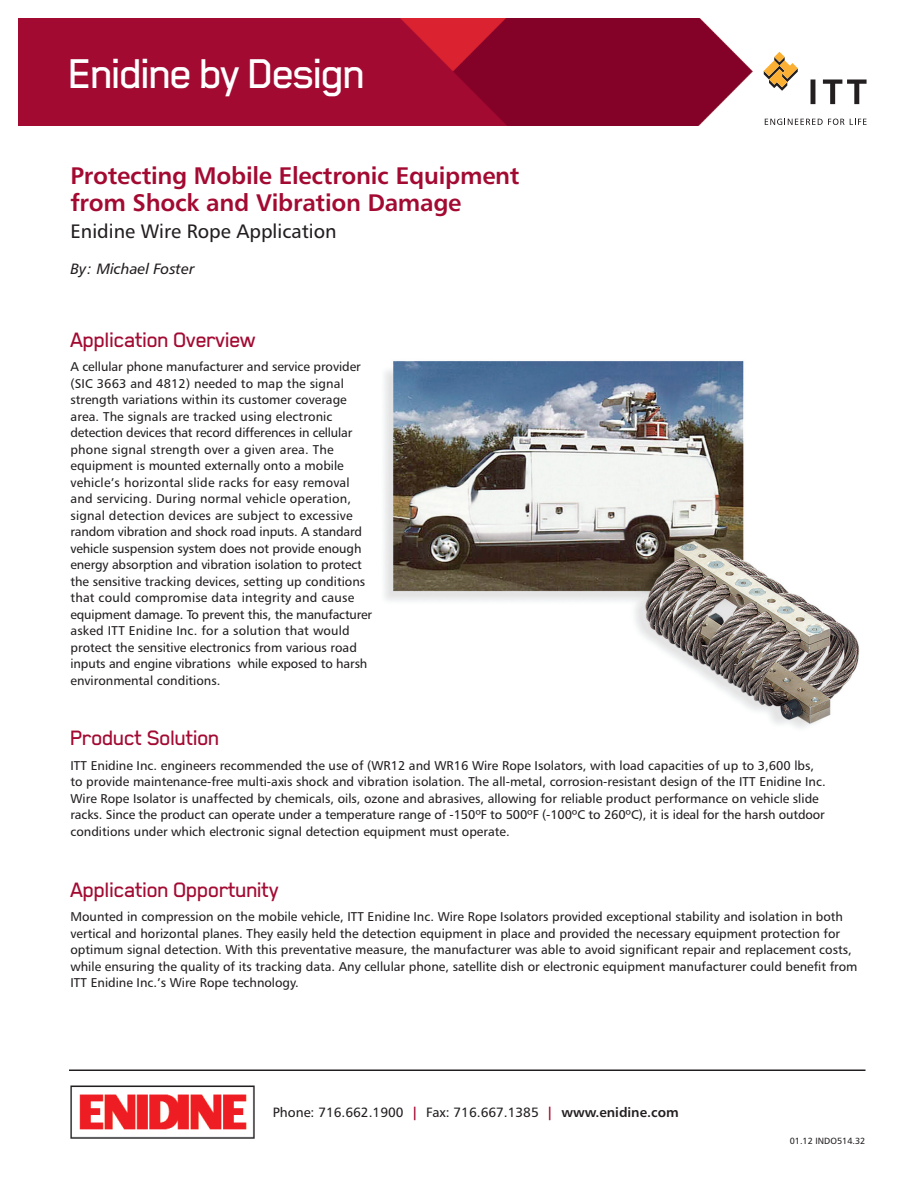
<style>
.page{position:relative;width:918px;height:1188px;background:#fff}
.page>*{position:absolute;margin:0;border:0;box-sizing:border-box;transform-origin:0 0}
.t1{font:500 48px "Blender";letter-spacing:-.05em;color:#fff}
.t2{font:24px/27px "Humanist 777 BT Bold B";letter-spacing:-.01em;color:#a30a32}
.t3{font:500 24px "Blender";letter-spacing:-.035em;color:#a30a32}
.t4{font:19.5px "Humanist 777 BT Roman B";color:#231f20}
.t5{font:15px "Humanist 777 BT Italic B";color:#231f20}
.t6{font:13.5px "Humanist 777 BT Roman B";color:#231f20}
.t7{font:12.75px/16.5px "Humanist 777 BT Roman B";color:#231f20}
.t8{font:9px "Humanist 777 BT Roman B";color:#231f20}
.s1{font-family:"Humanist 777 BT Bold B";color:#a30a32}
.s2{font-family:"Humanist 777 BT Bold B"}
</style>
<div class="page">
<img style="left:18px;top:18px;width:762px;height:108px">
<div style="left:761px;top:52px;width:109px;height:77px;background:#fff"></div>
<svg style="left:764px;top:52px;width:34px;height:39px"></svg>
<svg style="left:811px;top:79px;width:4px;height:25px"></svg>
<svg style="left:823px;top:80px;width:44px;height:24px"></svg>
<svg style="left:765px;top:119px;width:102px;height:6px"></svg>
<img style="left:384px;top:361px;width:476px;height:367px">
<img style="left:70px;top:1086px;width:185px;height:53px">
<hr style="left:69px;top:1070px;width:797px;height:1px;background:#231f20">
<h1 class="t1" style="left:69px;top:59px;width:300px">Enidine by Design</h1>
<h2 class="t2" style="left:70px;top:164px;width:451px">Protecting Mobile Electronic Equipment from Shock and Vibration Damage</h2>
<h3 class="t4" style="left:70px;top:223px;width:268px">Enidine Wire Rope Application</h3>
<p class="t5" style="left:70px;top:263px;width:125px">By: Michael Foster</p>
<h2 class="t3" style="left:70px;top:332px;width:188px">Application Overview</h2>
<p class="t7" style="left:70px;top:359px;width:303px">A cellular phone manufacturer and service provider (SIC 3663 and 4812) needed to map the signal strength variations within its customer coverage area. The signals are tracked using electronic detection devices that record differences in cellular phone signal strength over a given area. The equipment is mounted externally onto a mobile vehicle’s horizontal slide racks for easy removal and servicing. During normal vehicle operation, signal detection devices are subject to excessive random vibration and shock road inputs. A standard vehicle suspension system does not provide enough energy absorption and vibration isolation to protect the sensitive tracking devices, setting up conditions that could compromise data integrity and cause equipment damage. To prevent this, the manufacturer asked ITT Enidine Inc. for a solution that would protect the sensitive electronics from various road inputs and engine vibrations while exposed to harsh environmental conditions.</p>
<h2 class="t3" style="left:70px;top:731px;width:151px">Product Solution</h2>
<p class="t7" style="left:70px;top:758px;width:757px">ITT Enidine Inc. engineers recommended the use of (WR12 and WR16 Wire Rope Isolators, with load capacities of up to 3,600 lbs, to provide maintenance-free multi-axis shock and vibration isolation. The all-metal, corrosion-resistant design of the ITT Enidine Inc.<br>Wire Rope Isolator is unaffected by chemicals, oils, ozone and abrasives, allowing for reliable product performance on vehicle slide racks. Since the product can operate under a temperature range of -150ºF to 500ºF (-100ºC to 260ºC), it is ideal for the harsh outdoor conditions under which electronic signal detection equipment must operate.</p>
<h2 class="t3" style="left:70px;top:882px;width:211px">Application Opportunity</h2>
<p class="t7" style="left:70px;top:910px;width:789px">Mounted in compression on the mobile vehicle, ITT Enidine Inc. Wire Rope Isolators provided exceptional stability and isolation in both vertical and horizontal planes. They easily held the detection equipment in place and provided the necessary equipment protection for optimum signal detection. With this preventative measure, the manufacturer was able to avoid significant repair and replacement costs, while ensuring the quality of its tracking data. Any cellular phone, satellite dish or electronic equipment manufacturer could benefit from ITT Enidine Inc.’s Wire Rope technology.</p>
<p class="t6" style="left:273px;top:1107px;width:408px">Phone: 716.662.1900 <span class="s1">|</span> Fax: 716.667.1385 <span class="s1">|</span> <span class="s2">www.enidine.com</span></p>
<p class="t8" style="left:790px;top:1137px;width:77px">01.12 INDO514.32</p>
</div>
